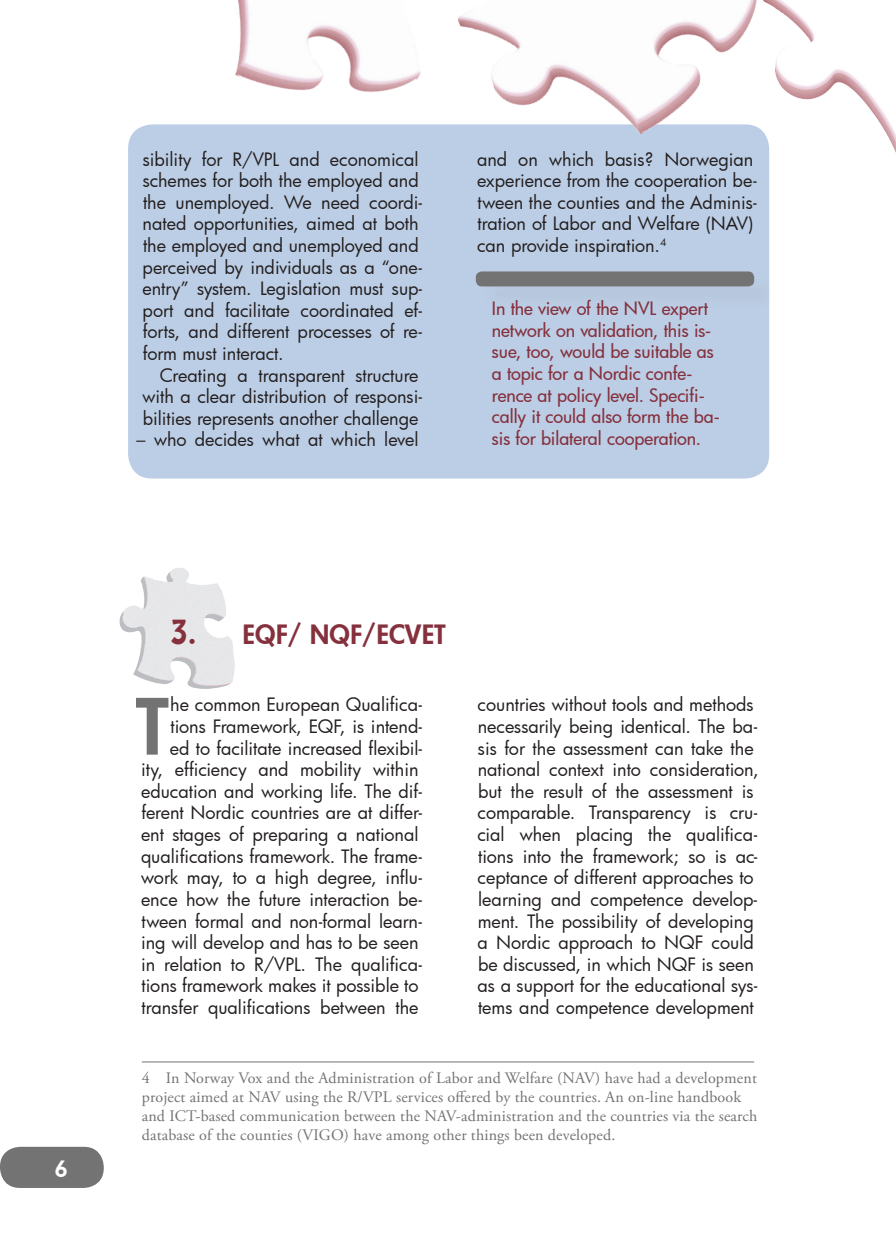
<style>
.page{position:relative;width:896px;height:1248px;background:#fff}
.page>*{position:absolute;margin:0;border:0;box-sizing:border-box;transform-origin:0 0}
.t1{font:800 75.4px "Futura";color:#747374}
.t2{font:800 26px "Futura";letter-spacing:.005em;color:#85303d}
.t3{font:800 22px "Futura";color:#fff}
.t4{font:18px/21.6px "Futura";color:#231f20}
.t5{font:500 18px/21.6px "Futura";letter-spacing:-.005em;color:#85303d}
.t6{font:16px/19.2px "Adobe Garamond Pro";letter-spacing:.01em;color:#747374}
.s1{font-family:"Hobo Std";font-weight:400;font-size:30px}
.s2{font-size:30px}
</style>
<div class="page">
<div style="left:0;top:1146px;width:104px;height:41px;background:#747374;border-radius:20px"></div>
<div style="left:128px;top:124px;width:641px;height:354px;background:#bccee5;border-radius:24px"></div>
<img style="left:119px;top:568px;width:116px;height:121px">
<img style="left:467px;top:0;width:303px;height:178px">
<img style="left:762px;top:0;width:134px;height:163px">
<img style="left:128px;top:0;width:339px;height:146px">
<div style="left:479px;top:274px;width:299px;height:38px;background:#231f20;opacity:.04"></div>
<div style="left:476px;top:271px;width:278px;height:15px;background:#747374;border-radius:6px"></div>
<hr style="left:142px;top:1061px;width:612px;height:1px;background:#747374">
<p class="t3" style="left:55px;top:1153px;width:14px">6</p>
<p class="t4" style="left:142px;top:148px;width:281px">sibility for R/VPL and economical schemes for both the employed and the unemployed. We need coordi&shy;nated opportunities, aimed at both the employed and unemployed and perceived by individuals as a “one&shy;entry” system. Legislation must sup&shy;port and facilitate coordinated ef&shy;forts, and different processes of re&shy;form must interact.</p>
<p class="t4" style="left:142px;top:364px;width:281px;text-indent:17px">Creating a transparent structure with a clear distribution of responsi&shy;bilities represents another challenge</p>
<p class="t4" style="left:136px;top:428px;width:283px">– who decides what at which level</p>
<p class="t4" style="left:477px;top:148px;width:281px">and on which basis? Norwegian experience from the cooperation be&shy;tween the counties and the Adminis&shy;tration of Labor and Welfare (NAV) can provide inspiration.<sup>4</sup></p>
<p class="t5" style="left:492px;top:297px;width:229px">In the view of the NVL expert network on validation, this is&shy;sue, too, would be suitable as a topic for a Nordic confe&shy;rence at policy level. Specifi&shy;cally it could also form the ba&shy;sis for bilateral cooperation.</p>
<h2 class="t2" style="left:170px;top:616px;width:277px"><span class="s1">3</span><span class="s2">.</span> EQF/ NQF/ECVET</h2>
<p class="t4" style="left:141px;top:693px;width:283px;text-align:right">he common European Qualifica&shy;tions Framework, EQF, is intend-<br>ed to facilitate increased flexibil-<br>ity, efficiency and mobility within education and working life. The dif&shy;ferent Nordic countries are at differ&shy;ent stages of preparing a national qualifications framework. The frame&shy;work may, to a high degree, influ&shy;ence how the future interaction be&shy;tween formal and non-formal learn&shy;ing will develop and has to be seen in relation to R/VPL. The qualifica&shy;tions framework makes it possible to transfer qualifications between the</p>
<p class="t4" style="left:477px;top:693px;width:283px">countries without tools and methods necessarily being identical. The ba&shy;sis for the assessment can take the national context into consideration, but the result of the assessment is comparable. Transparency is cru&shy;cial when placing the qualifica&shy;tions into the framework; so is ac&shy;ceptance of different approaches to learning and competence develop&shy;ment. The possibility of developing a Nordic approach to NQF could be discussed, in which NQF is seen as a support for the educational sys&shy;tems and competence development</p>
<h1 class="t1" style="left:135px;top:675px;width:35px">T</h1>
<p class="t6" style="left:142px;top:1068px;width:617px">4 In Norway Vox and the Administration of Labor and Welfare (NAV) have had a development project aimed at NAV using the R/VPL services offered by the countries. An on-line handbook and ICT-based communication between the NAV-administration and the countries via the search database of the counties (VIGO) have among other things been developed.</p>
</div>
